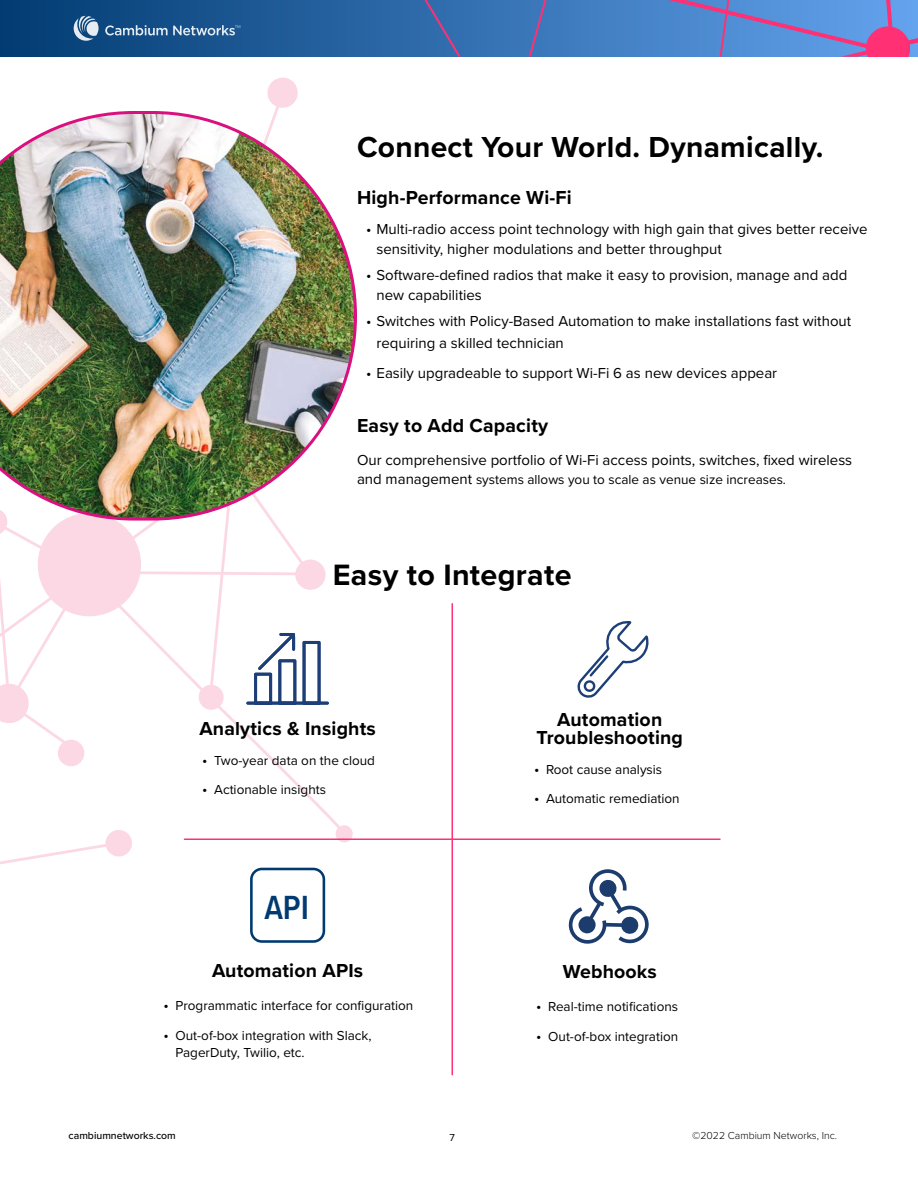
<style>
.page{position:relative;width:918px;height:1188px;background:#fff}
.page>*{position:absolute;margin:0;border:0;box-sizing:border-box;transform-origin:0 0}
.Single_Column{font:600 34.8px "Proxima Nova Cond";color:#003a70}
.t1{font:700 30.45px "Proxima Nova";letter-spacing:.01em;color:#000}
.t2{font:700 30px "Proxima Nova";letter-spacing:.01em;color:#000}
.Single_Column-2{font:700 19.5px/18px "Proxima Nova";letter-spacing:.01em;color:#000;text-align:center}
.Single_Column-3{font:15px/19.5px "Proxima Nova";color:#000}
.Single_Column-4{font:13.5px/18px "Proxima Nova";color:#000}
.t3{font:300 10.5px "Proxima Nova";color:#000}
.t4{font:500 10.5px "Proxima Nova";color:#000}
.t5{font:10.5px "Proxima Nova";color:#000}
.s1{font-size:15px}
</style>
<div class="page">
<svg style="left:0;top:0;width:529px;height:57px;background:#1d5894"></svg>
<svg style="left:416px;top:0;width:45px;height:57px;background:#3b69a9"></svg>
<svg style="left:529px;top:0;width:389px;height:57px;background:#6081c7"></svg>
<svg style="left:105px;top:25px;width:135px;height:10px"></svg>
<svg style="left:74px;top:16px;width:25px;height:25px"></svg>
<svg style="left:0;top:77px;width:353px;height:862px"></svg>
<svg style="left:245px;top:632px;width:85px;height:74px"></svg>
<hr style="left:292px;top:635px;width:3px;height:16px;background:#1d3f78">
<svg style="left:577px;top:621px;width:72px;height:77px"></svg>
<div style="left:250px;top:868px;width:75px;height:75px;border:3px solid #003a70;border-radius:11px"></div>
<hr style="left:452px;top:604px;width:1px;height:471px;background:#ff3073">
<hr style="left:184px;top:838px;width:536px;height:2px;background:#ff3073">
<img style="left:0;top:111px;width:357px;height:410px">
<svg style="left:568px;top:869px;width:81px;height:75px"></svg>
<p class="t2" style="left:357px;top:125px;width:468px">Connect Your World. Dynamically.</p>
<p class="Single_Column-2" style="left:357px;top:189px;width:216px">High-Performance Wi-Fi</p>
<p class="Single_Column-3" style="left:376px;top:219px;width:493px;text-indent:-10px">• Multi-radio access point technology with high gain that gives better receive sensitivity, higher modulations and better throughput</p>
<p class="Single_Column-3" style="left:376px;top:265px;width:472px;text-indent:-10px">• Software-defined radios that make it easy to provision, manage and add new capabilities</p>
<p class="Single_Column-3" style="left:376px;top:309px;width:476px;line-height:22.5px;text-indent:-10px">• Switches with Policy-Based Automation to make installations fast without requiring a skilled technician</p>
<p class="Single_Column-3" style="left:366px;top:362px;width:413px">• Easily upgradeable to support Wi-Fi 6 as new devices appear</p>
<p class="Single_Column-2" style="left:357px;top:416px;width:193px">Easy to Add Capacity</p>
<p class="Single_Column-3" style="left:357px;top:449px;width:497px">Our comprehensive portfolio of Wi-Fi access points, switches, fixed wireless</p>
<p class="Single_Column-4" style="left:357px;top:470px;width:431px"><span class="s1">and management</span> systems allows you to scale as venue size increases.</p>
<p class="t1" style="left:333px;top:552px;width:240px">Easy to Integrate</p>
<p class="Single_Column-2" style="left:199px;top:719px;width:178px">Analytics &amp; Insights</p>
<p class="Single_Column-4" style="left:202px;top:751px;width:174px"><span class="s1">•</span> Two-year data on the cloud</p>
<p class="Single_Column-4" style="left:202px;top:780px;width:125px"><span class="s1">•</span> Actionable insights</p>
<p class="Single_Column" style="left:264px;top:882px;width:46px">API</p>
<p class="Single_Column-2" style="left:212px;top:961px;width:153px">Automation APIs</p>
<p class="Single_Column-4" style="left:164px;top:996px;width:251px"><span class="s1">•</span> Programmatic interface for configuration</p>
<p class="Single_Column-4" style="left:176px;top:1025px;width:198px;text-indent:-12px"><span class="s1">•</span> Out-of-box integration with Slack,<br>PagerDuty, Twilio, etc.</p>
<p class="Single_Column-2" style="left:536px;top:710px;width:148px">Automation<br>Troubleshooting</p>
<p class="Single_Column-4" style="left:534px;top:760px;width:130px"><span class="s1">•</span> Root cause analysis</p>
<p class="Single_Column-4" style="left:534px;top:789px;width:147px"><span class="s1">•</span> Automatic remediation</p>
<p class="Single_Column-2" style="left:563px;top:962px;width:95px">Webhooks</p>
<p class="Single_Column-4" style="left:536px;top:997px;width:143px"><span class="s1">•</span> Real-time notifications</p>
<p class="Single_Column-4" style="left:536px;top:1027px;width:144px"><span class="s1">•</span> Out-of-box integration</p>
<p class="t4" style="left:69px;top:1128px;width:109px">cambiumnetworks.com</p>
<p class="t5" style="left:450px;top:1130px;width:7px">7</p>
<p class="t3" style="left:692px;top:1128px;width:146px">©2022 Cambium Networks, Inc.</p>
</div>
